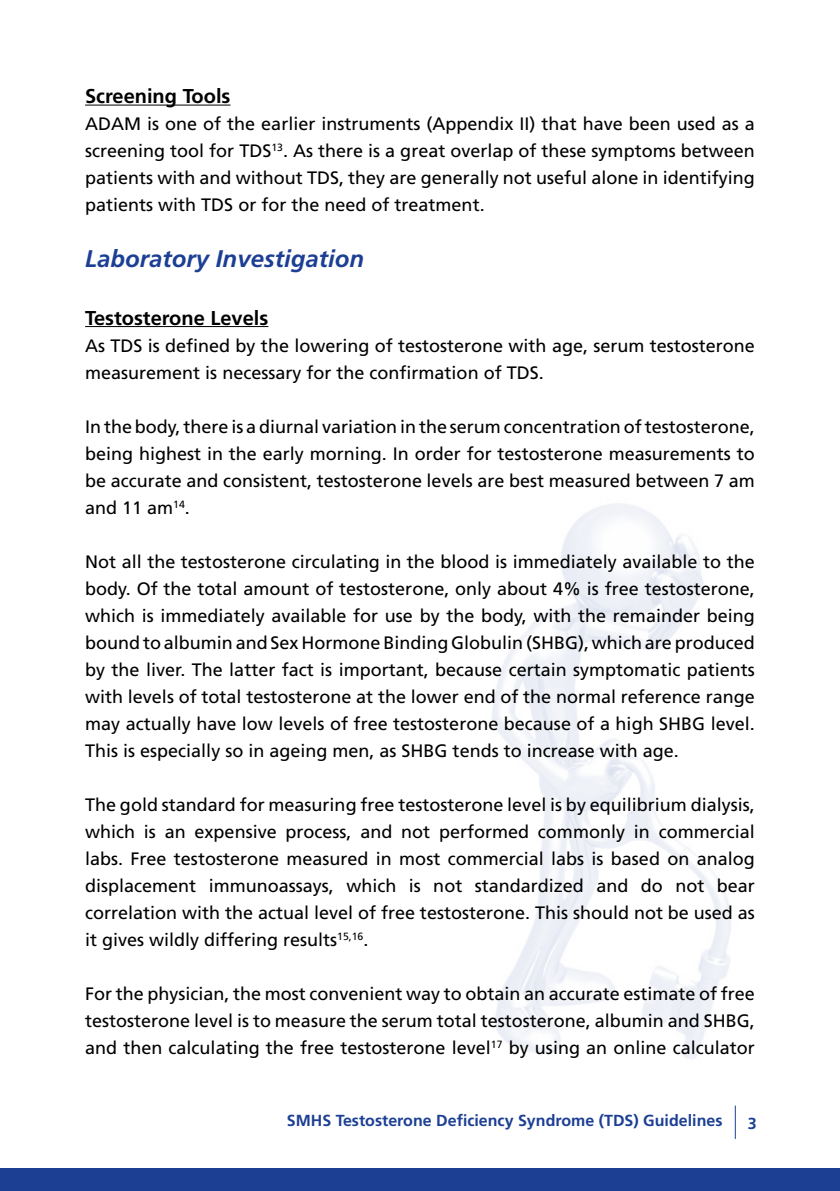
<style>
.page{position:relative;width:840px;height:1191px;background:#fff}
.page>*{position:absolute;margin:0;border:0;box-sizing:border-box;transform-origin:0 0}
.t1{font:italic 700 24px "Frutiger";color:#1c3f94}
.t2{font:700 20px "Frutiger";color:#000}
.t3{font:18px/27px "Frutiger";color:#000;text-align:justify}
.t4{font:700 16px "Frutiger";color:#1c3f94}
</style>
<div class="page">
<img style="left:492px;top:503px;width:239px;height:556px">
<hr style="left:85px;top:105px;width:145px;height:1px;background:#000">
<hr style="left:85px;top:326px;width:183px;height:1px;background:#000">
<hr style="left:734px;top:1105px;width:1px;height:33px;background:#1c3f94">
<div style="left:0;top:1168px;width:839px;height:23px;background:#1c3f94"></div>
<p class="t2" style="left:85px;top:84px;width:147px">Screening Tools</p>
<p class="t3" style="left:85px;top:110px;width:671px">ADAM is one of the earlier instruments (Appendix II) that have been used as a screening tool for TDS<sup>13</sup>. As there is a great overlap of these symptoms between patients with and without TDS, they are generally not useful alone in identifying patients with TDS or for the need of treatment.</p>
<h1 class="t1" style="left:85px;top:244px;width:280px">Laboratory Investigation</h1>
<p class="t2" style="left:85px;top:306px;width:185px">Testosterone Levels</p>
<p class="t3" style="left:85px;top:332px;width:671px">As TDS is defined by the lowering of testosterone with age, serum testosterone measurement is necessary for the confirmation of TDS.</p>
<p class="t3" style="left:85px;top:413px;width:671px">In the body, there is a diurnal variation in the serum concentration of testosterone, being highest in the early morning. In order for testosterone measurements to be accurate and consistent, testosterone levels are best measured between 7 am and 11 am<sup>14</sup>.</p>
<p class="t3" style="left:85px;top:548px;width:671px">Not all the testosterone circulating in the blood is immediately available to the body. Of the total amount of testosterone, only about 4% is free testosterone, which is immediately available for use by the body, with the remainder being bound to albumin and Sex Hormone Binding Globulin (SHBG), which are produced by the liver. The latter fact is important, because certain symptomatic patients with levels of total testosterone at the lower end of the normal reference range may actually have low levels of free testosterone because of a high SHBG level.<br>This is especially so in ageing men, as SHBG tends to increase with age.</p>
<p class="t3" style="left:85px;top:791px;width:671px">The gold standard for measuring free testosterone level is by equilibrium dialysis, which is an expensive process, and not performed commonly in commercial labs. Free testosterone measured in most commercial labs is based on analog displacement immunoassays, which is not standardized and do not bear correlation with the actual level of free testosterone. This should not be used as it gives wildly differing results<sup>15,16</sup>.</p>
<p class="t3" style="left:85px;top:980px;width:670px">For the physician, the most convenient way to obtain an accurate estimate of free testosterone level is to measure the serum total testosterone, albumin and SHBG, and then calculating the free testosterone level<sup>17</sup> by using an online calculator</p>
<p class="t4" style="left:287px;top:1111px;width:437px">SMHS Testosterone Deficiency Syndrome (TDS) Guidelines</p>
<p class="t4" style="left:747px;top:1113px;width:10px">3</p>
</div>
